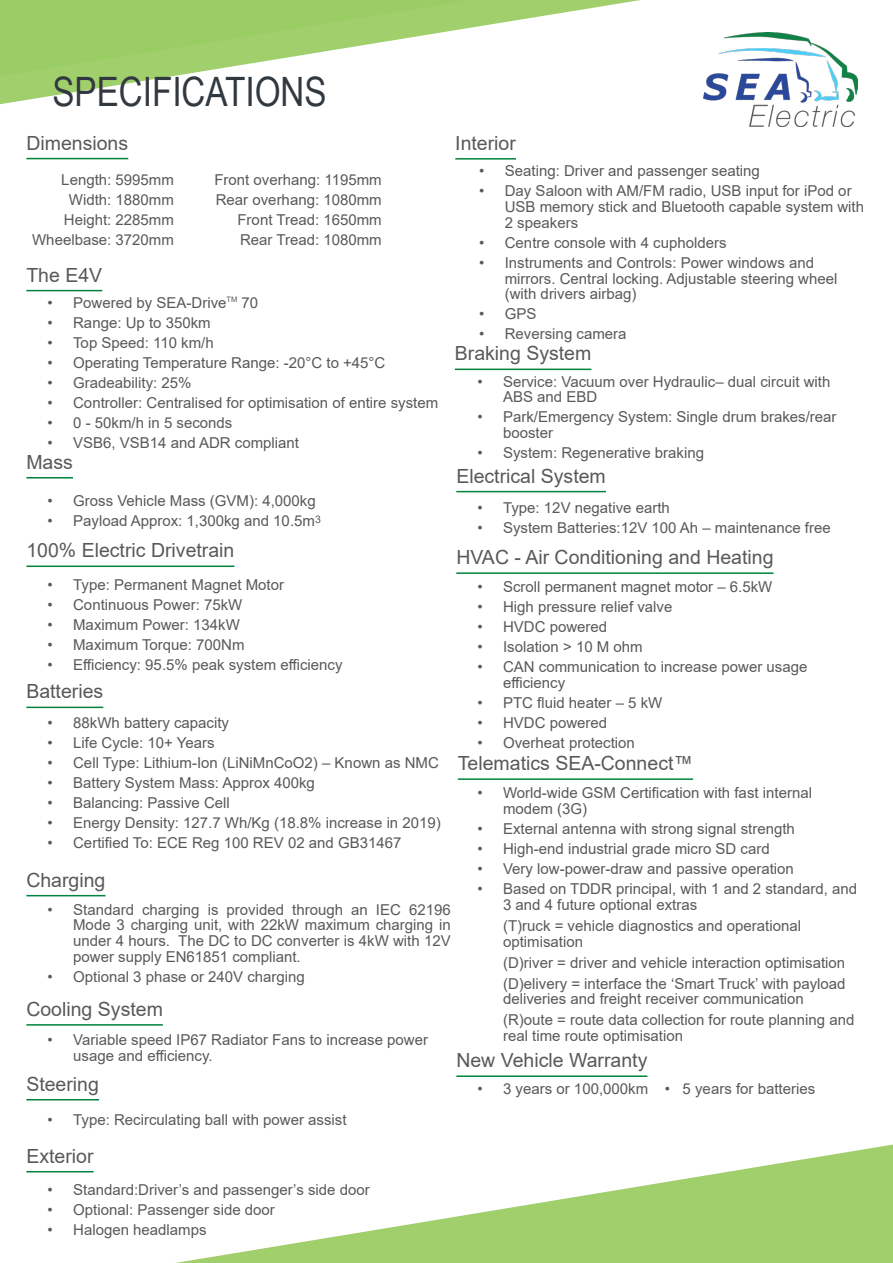
<style>
.page{position:relative;width:893px;height:1263px;background:#fff}
.page>*{position:absolute;margin:0;border:0;box-sizing:border-box;transform-origin:0 0}
.t1{font:40.5px "Arial Narrow";color:#313940}
.t2{font:19.5px "Arial";color:#58595b}
.t3{font:15px/15.8px "Arial";color:#58595b}
.t4{font:15px/15.8px "Arial";color:#585a5b;text-align:justify}
</style>
<div class="page">
<svg style="left:0;top:0;width:704px;height:105px"></svg>
<img style="left:704px;top:33px;width:153px;height:94px">
<svg style="left:0;top:0;width:475px;height:77px"></svg>
<hr style="left:26px;top:1171px;width:68px;height:1px;background:#00833e">
<hr style="left:26px;top:1099px;width:73px;height:1px;background:#00833e">
<hr style="left:26px;top:1024px;width:137px;height:1px;background:#00833e">
<hr style="left:26px;top:895px;width:80px;height:1px;background:#00833e">
<hr style="left:26px;top:707px;width:77px;height:1px;background:#00833e">
<hr style="left:26px;top:565px;width:208px;height:2px;background:#00833e">
<hr style="left:26px;top:477px;width:47px;height:1px;background:#00833e">
<hr style="left:26px;top:158px;width:102px;height:1px;background:#00833e">
<hr style="left:26px;top:290px;width:76px;height:1px;background:#00833e">
<hr style="left:456px;top:1075px;width:191px;height:2px;background:#00833e">
<hr style="left:458px;top:778px;width:235px;height:2px;background:#00833e">
<hr style="left:456px;top:572px;width:318px;height:2px;background:#00833e">
<hr style="left:455px;top:369px;width:136px;height:1px;background:#00833e">
<hr style="left:456px;top:491px;width:150px;height:1px;background:#00833e">
<hr style="left:455px;top:158px;width:61px;height:2px;background:#00833e">
<svg style="left:175px;top:1144px;width:718px;height:119px"></svg>
<h1 class="t1" style="left:52px;top:62px;width:276px">SPECIFICATIONS</h1>
<h2 class="t2" style="left:26px;top:129px;width:103px">Dimensions</h2>
<p class="t3" style="left:32px;top:170px;width:143px;line-height:20px;text-align:right">Length: 5995mm<br>Width: 1880mm<br>Height: 2285mm<br>Wheelbase: 3720mm</p>
<h2 class="t2" style="left:26px;top:261px;width:77px">The E4V</h2>
<p class="t3" style="left:214px;top:170px;width:169px;line-height:20px;text-align:right">Front overhang: 1195mm<br>Rear overhang: 1080mm<br>Front Tread: 1650mm<br>Rear Tread: 1080mm</p>
<p class="t3" style="left:48px;top:295px;width:212px">• Powered by SEA-Drive<sup>TM</sup> 70</p>
<p class="t3" style="left:48px;top:315px;width:165px">• Range: Up to 350km</p>
<p class="t3" style="left:48px;top:335px;width:168px">• Top Speed: 110 km/h</p>
<p class="t3" style="left:48px;top:355px;width:339px">• Operating Temperature Range: -20°C to +45°C</p>
<p class="t3" style="left:48px;top:375px;width:145px">• Gradeability: 25%</p>
<p class="t3" style="left:48px;top:395px;width:392px">• Controller: Centralised for optimisation of entire system</p>
<p class="t3" style="left:48px;top:415px;width:186px">• 0 - 50km/h in 5 seconds</p>
<p class="t3" style="left:48px;top:435px;width:253px">• VSB6, VSB14 and ADR compliant</p>
<h2 class="t2" style="left:26px;top:448px;width:48px">Mass</h2>
<p class="t3" style="left:48px;top:492px;width:270px">• Gross Vehicle Mass (GVM): 4,000kg</p>
<p class="t3" style="left:48px;top:512px;width:275px">• Payload Approx: 1,300kg and 10.5m<sup>3</sup></p>
<h2 class="t2" style="left:26px;top:537px;width:210px">100% Electric Drivetrain</h2>
<h2 class="t2" style="left:455px;top:130px;width:62px">Interior</h2>
<p class="t3" style="left:479px;top:163px;width:282px">• Seating: Driver and passenger seating</p>
<p class="t3" style="left:505px;top:183px;width:361px;text-indent:-26px">• Day Saloon with AM/FM radio, USB input for iPod or<br>USB memory stick and Bluetooth capable system with<br>2 speakers</p>
<p class="t3" style="left:479px;top:235px;width:249px">• Centre console with 4 cupholders</p>
<p class="t3" style="left:505px;top:255px;width:334px;text-indent:-26px">• Instruments and Controls: Power windows and mirrors. Central locking. Adjustable steering wheel (with drivers airbag)</p>
<p class="t3" style="left:479px;top:306px;width:59px">• GPS</p>
<p class="t3" style="left:479px;top:326px;width:149px">• Reversing camera</p>
<h2 class="t2" style="left:455px;top:340px;width:138px">Braking System</h2>
<p class="t3" style="left:503px;top:373px;width:329px;text-indent:-26px">• Service: Vacuum over Hydraulic– dual circuit with<br>ABS and EBD</p>
<p class="t3" style="left:503px;top:409px;width:335px;text-indent:-26px">• Park/Emergency System: Single drum brakes/rear booster</p>
<p class="t3" style="left:478px;top:445px;width:228px">• System: Regenerative braking</p>
<h2 class="t2" style="left:456px;top:462px;width:151px">Electrical System</h2>
<p class="t3" style="left:478px;top:499px;width:194px">• Type: 12V negative earth</p>
<p class="t3" style="left:478px;top:519px;width:355px">• System Batteries:12V 100 Ah – maintenance free</p>
<h2 class="t2" style="left:456px;top:544px;width:319px">HVAC - Air Conditioning and Heating</h2>
<p class="t3" style="left:48px;top:576px;width:238px">• Type: Permanent Magnet Motor</p>
<p class="t3" style="left:48px;top:596px;width:196px">• Continuous Power: 75kW</p>
<p class="t3" style="left:48px;top:616px;width:194px">• Maximum Power: 134kW</p>
<p class="t3" style="left:48px;top:636px;width:198px">• Maximum Torque: 700Nm</p>
<p class="t3" style="left:48px;top:656px;width:296px">• Efficiency: 95.5% peak system efficiency</p>
<p class="t3" style="left:478px;top:579px;width:296px">• Scroll permanent magnet motor – 6.5kW</p>
<p class="t3" style="left:478px;top:599px;width:196px">• High pressure relief valve</p>
<p class="t3" style="left:478px;top:619px;width:131px">• HVDC powered</p>
<p class="t3" style="left:478px;top:639px;width:167px">• Isolation &gt; 10 M ohm</p>
<p class="t3" style="left:503px;top:659px;width:306px;text-indent:-26px">• CAN communication to increase power usage efficiency</p>
<p class="t3" style="left:478px;top:694px;width:186px">• PTC fluid heater – 5 kW</p>
<p class="t3" style="left:478px;top:714px;width:131px">• HVDC powered</p>
<p class="t3" style="left:478px;top:734px;width:159px">• Overheat protection</p>
<h2 class="t2" style="left:26px;top:678px;width:78px">Batteries</h2>
<p class="t3" style="left:48px;top:714px;width:183px">• 88kWh battery capacity</p>
<p class="t3" style="left:48px;top:734px;width:168px">• Life Cycle: 10+ Years</p>
<p class="t3" style="left:48px;top:754px;width:393px">• Cell Type: Lithium-Ion (LiNiMnCoO2) – Known as NMC</p>
<p class="t3" style="left:48px;top:774px;width:269px">• Battery System Mass: Approx 400kg</p>
<p class="t3" style="left:48px;top:794px;width:184px">• Balancing: Passive Cell</p>
<p class="t3" style="left:48px;top:814px;width:395px">• Energy Density: 127.7 Wh/Kg (18.8% increase in 2019)</p>
<p class="t3" style="left:48px;top:834px;width:355px">• Certified To: ECE Reg 100 REV 02 and GB31467</p>
<h2 class="t2" style="left:458px;top:750px;width:237px">Telematics SEA-Connect™</h2>
<p class="t3" style="left:503px;top:785px;width:310px;text-indent:-26px">• World-wide GSM Certification with fast internal modem (3G)</p>
<p class="t3" style="left:477px;top:821px;width:319px">• External antenna with strong signal strength</p>
<p class="t3" style="left:477px;top:841px;width:294px">• High-end industrial grade micro SD card</p>
<p class="t3" style="left:477px;top:861px;width:318px">• Very low-power-draw and passive operation</p>
<p class="t3" style="left:503px;top:881px;width:356px;text-indent:-26px">• Based on TDDR principal, with 1 and 2 standard, and<br>3 and 4 future optional extras</p>
<p class="t3" style="left:503px;top:917px;width:300px">(T)ruck = vehicle diagnostics and operational optimisation</p>
<p class="t3" style="left:503px;top:952px;width:344px;line-height:21px">(D)river = driver and vehicle interaction optimisation (D)elivery = interface the ‘Smart Truck’ with payload</p>
<p class="t3" style="left:503px;top:988px;width:353px;line-height:21px">deliveries and freight receiver communication (R)oute = route data collection for route planning and</p>
<p class="t3" style="left:503px;top:1028px;width:182px">real time route optimisation</p>
<h2 class="t2" style="left:26px;top:866px;width:81px">Charging</h2>
<p class="t4" style="left:73px;top:901px;width:379px;text-indent:-26px">• Standard charging is provided through an IEC 62196<br>Mode 3 charging unit, with 22kW maximum charging in under 4 hours. The DC to DC converter is 4kW with 12V power supply EN61851 compliant.</p>
<p class="t4" style="left:48px;top:969px;width:259px">• Optional 3 phase or 240V charging</p>
<h2 class="t2" style="left:26px;top:995px;width:138px">Cooling System</h2>
<p class="t3" style="left:73px;top:1032px;width:356px;text-indent:-26px">• Variable speed IP67 Radiator Fans to increase power usage and efficiency.</p>
<h2 class="t2" style="left:456px;top:1047px;width:193px">New Vehicle Warranty</h2>
<h2 class="t2" style="left:26px;top:1070px;width:74px">Steering</h2>
<p class="t3" style="left:48px;top:1111px;width:300px">• Type: Recirculating ball with power assist</p>
<h2 class="t2" style="left:26px;top:1142px;width:69px">Exterior</h2>
<p class="t3" style="left:48px;top:1182px;width:324px">• Standard:Driver’s and passenger’s side door</p>
<p class="t3" style="left:48px;top:1202px;width:229px">• Optional: Passenger side door</p>
<p class="t3" style="left:48px;top:1222px;width:160px">• Halogen headlamps</p>
<p class="t3" style="left:478px;top:1080px;width:339px">• 3 years or 100,000km • 5 years for batteries</p>
</div>
